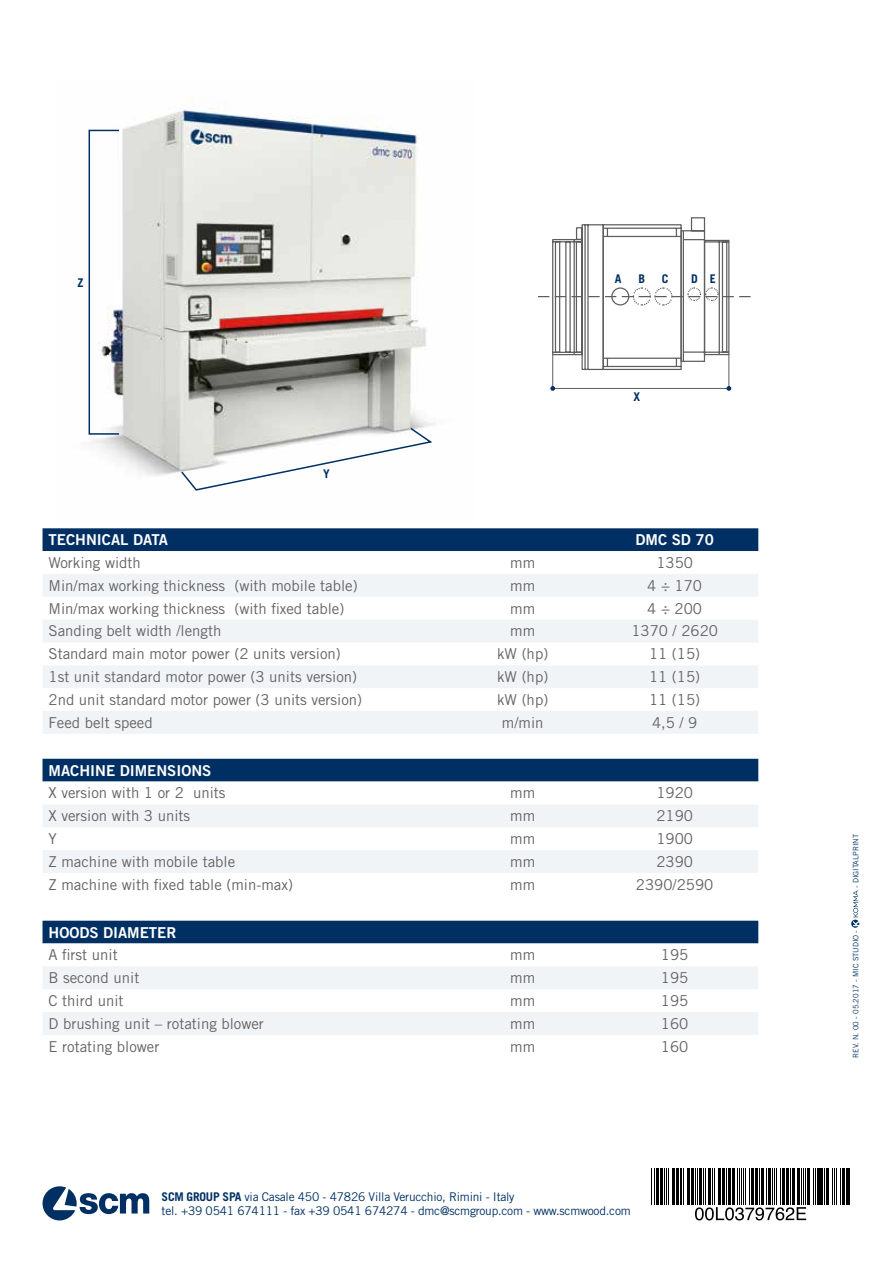
<style>
.page{position:relative;width:893px;height:1263px;background:#fff}
.page>*{position:absolute;margin:0;border:0;box-sizing:border-box;transform-origin:0 0}
.t1{font:15px "Trade Gothic LT Std";color:#646363}
.t2{font:15px "Trade Gothic LT Std Bd 2";color:#fff}
.t3{font:12px/14.4px "Trade Gothic LT Std";letter-spacing:-.02em;color:#003063}
.t4{font:700 12px "Trade Gothic LT Std";color:#003063}
.t5{font:7.5px "Trade Gothic LT Std";color:#003063}
.s1{font-weight:700}
</style>
<div class="page">
<img style="left:88px;top:98px;width:348px;height:378px">
<svg style="left:180px;top:426px;width:254px;height:65px"></svg>
<svg style="left:538px;top:217px;width:213px;height:154px"></svg>
<hr style="left:552px;top:354px;width:1px;height:35px;background:#5f5e5e">
<hr style="left:729px;top:354px;width:1px;height:36px;background:#5f5e5e">
<hr style="left:552px;top:388px;width:177px;height:1px;background:#5f5e5e">
<svg style="left:550px;top:386px;width:5px;height:5px"></svg>
<svg style="left:726px;top:386px;width:5px;height:5px"></svg>
<div style="left:89px;top:130px;width:31px;height:305px;border:2px solid #003063"></div>
<svg style="left:851px;top:890px;width:8px;height:38px"></svg>
<svg style="left:43px;top:1186px;width:106px;height:34px"></svg>
<div style="left:43px;top:528px;width:715px;height:23px;background:#003063"></div>
<svg style="left:43px;top:574px;width:715px;height:160px;fill:#f1f4f6"></svg>
<div style="left:43px;top:759px;width:715px;height:22px;background:#003063"></div>
<svg style="left:43px;top:781px;width:715px;height:1px"></svg>
<svg style="left:43px;top:805px;width:715px;height:68px;fill:#f1f4f6"></svg>
<div style="left:43px;top:921px;width:715px;height:22px;background:#003063"></div>
<svg style="left:43px;top:943px;width:715px;height:1px"></svg>
<svg style="left:43px;top:967px;width:715px;height:68px;fill:#f1f4f6"></svg>
<hr style="left:651px;top:1168px;width:1px;height:37px;background:#000">
<hr style="left:654px;top:1168px;width:1px;height:37px;background:#000">
<hr style="left:656px;top:1168px;width:3px;height:37px;background:#000">
<hr style="left:660px;top:1168px;width:3px;height:37px;background:#000">
<hr style="left:664px;top:1168px;width:1px;height:37px;background:#000">
<hr style="left:666px;top:1168px;width:1px;height:37px;background:#000">
<hr style="left:668px;top:1168px;width:1px;height:37px;background:#000">
<hr style="left:672px;top:1168px;width:3px;height:37px;background:#000">
<hr style="left:676px;top:1168px;width:3px;height:37px;background:#000">
<hr style="left:680px;top:1168px;width:1px;height:37px;background:#000">
<hr style="left:681px;top:1168px;width:1px;height:37px;background:#000">
<hr style="left:683px;top:1168px;width:1px;height:37px;background:#000">
<hr style="left:687px;top:1168px;width:3px;height:37px;background:#000">
<hr style="left:691px;top:1168px;width:3px;height:37px;background:#000">
<hr style="left:695px;top:1168px;width:1px;height:37px;background:#000">
<hr style="left:697px;top:1168px;width:1px;height:37px;background:#000">
<hr style="left:699px;top:1168px;width:3px;height:37px;background:#000">
<hr style="left:703px;top:1168px;width:1px;height:37px;background:#000">
<hr style="left:705px;top:1168px;width:1px;height:37px;background:#000">
<hr style="left:708px;top:1168px;width:3px;height:37px;background:#000">
<hr style="left:712px;top:1168px;width:1px;height:37px;background:#000">
<hr style="left:714px;top:1168px;width:1px;height:37px;background:#000">
<hr style="left:718px;top:1168px;width:3px;height:37px;background:#000">
<hr style="left:722px;top:1168px;width:3px;height:37px;background:#000">
<hr style="left:726px;top:1168px;width:1px;height:37px;background:#000">
<hr style="left:728px;top:1168px;width:3px;height:37px;background:#000">
<hr style="left:732px;top:1168px;width:3px;height:37px;background:#000">
<hr style="left:737px;top:1168px;width:1px;height:37px;background:#000">
<hr style="left:739px;top:1168px;width:1px;height:37px;background:#000">
<hr style="left:741px;top:1168px;width:1px;height:37px;background:#000">
<hr style="left:743px;top:1168px;width:1px;height:37px;background:#000">
<hr style="left:745px;top:1168px;width:1px;height:37px;background:#000">
<hr style="left:749px;top:1168px;width:1px;height:37px;background:#000">
<hr style="left:751px;top:1168px;width:3px;height:37px;background:#000">
<hr style="left:755px;top:1168px;width:3px;height:37px;background:#000">
<hr style="left:759px;top:1168px;width:1px;height:37px;background:#000">
<hr style="left:761px;top:1168px;width:3px;height:37px;background:#000">
<hr style="left:766px;top:1168px;width:1px;height:37px;background:#000">
<hr style="left:768px;top:1168px;width:3px;height:37px;background:#000">
<hr style="left:772px;top:1168px;width:1px;height:37px;background:#000">
<hr style="left:774px;top:1168px;width:1px;height:37px;background:#000">
<hr style="left:776px;top:1168px;width:1px;height:37px;background:#000">
<hr style="left:780px;top:1168px;width:1px;height:37px;background:#000">
<hr style="left:782px;top:1168px;width:3px;height:37px;background:#000">
<hr style="left:786px;top:1168px;width:3px;height:37px;background:#000">
<hr style="left:790px;top:1168px;width:1px;height:37px;background:#000">
<hr style="left:792px;top:1168px;width:2px;height:37px;background:#000">
<hr style="left:797px;top:1168px;width:3px;height:37px;background:#000">
<hr style="left:801px;top:1168px;width:1px;height:37px;background:#000">
<hr style="left:803px;top:1168px;width:1px;height:37px;background:#000">
<hr style="left:805px;top:1168px;width:1px;height:37px;background:#000">
<hr style="left:807px;top:1168px;width:3px;height:37px;background:#000">
<hr style="left:813px;top:1168px;width:1px;height:37px;background:#000">
<hr style="left:815px;top:1168px;width:1px;height:37px;background:#000">
<hr style="left:817px;top:1168px;width:3px;height:37px;background:#000">
<hr style="left:820px;top:1168px;width:3px;height:37px;background:#000">
<hr style="left:824px;top:1168px;width:1px;height:37px;background:#000">
<hr style="left:826px;top:1168px;width:3px;height:37px;background:#000">
<hr style="left:832px;top:1168px;width:1px;height:37px;background:#000">
<hr style="left:834px;top:1168px;width:1px;height:37px;background:#000">
<hr style="left:836px;top:1168px;width:1px;height:37px;background:#000">
<hr style="left:840px;top:1168px;width:1px;height:37px;background:#000">
<hr style="left:842px;top:1168px;width:3px;height:37px;background:#000">
<hr style="left:846px;top:1168px;width:2px;height:37px;background:#000">
<hr style="left:849px;top:1168px;width:1px;height:37px;background:#000">
<svg style="left:695px;top:1207px;width:111px;height:13px"></svg>
<p class="t4" style="left:78px;top:275px;width:7px">Z</p>
<p class="t4" style="left:615px;top:272px;width:8px">A</p>
<p class="t4" style="left:639px;top:272px;width:8px">B</p>
<p class="t4" style="left:662px;top:272px;width:8px">C</p>
<p class="t4" style="left:691px;top:272px;width:26px">D E</p>
<p class="t4" style="left:323px;top:466px;width:8px">Y</p>
<p class="t4" style="left:634px;top:389px;width:8px">X</p>
<p class="t2" style="left:49px;top:530px;width:121px">TECHNICAL DATA</p>
<p class="t2" style="left:635px;top:530px;width:80px">DMC SD 70</p>
<p class="t1" style="left:49px;top:554px;width:94px">Working width</p>
<p class="t1" style="left:510px;top:554px;width:26px">mm</p>
<p class="t1" style="left:656px;top:554px;width:38px">1350</p>
<p class="t1" style="left:49px;top:576px;width:311px">Min/max working thickness (with mobile table)</p>
<p class="t1" style="left:510px;top:576px;width:26px">mm</p>
<p class="t1" style="left:647px;top:576px;width:56px">4 ÷ 170</p>
<p class="t1" style="left:49px;top:599px;width:297px">Min/max working thickness (with fixed table)</p>
<p class="t1" style="left:510px;top:599px;width:26px">mm</p>
<p class="t1" style="left:647px;top:599px;width:56px">4 ÷ 200</p>
<p class="t1" style="left:49px;top:622px;width:174px">Sanding belt width /length</p>
<p class="t1" style="left:510px;top:622px;width:26px">mm</p>
<p class="t1" style="left:631px;top:622px;width:88px">1370 / 2620</p>
<p class="t1" style="left:49px;top:645px;width:294px">Standard main motor power (2 units version)</p>
<p class="t1" style="left:497px;top:645px;width:53px">kW (hp)</p>
<p class="t1" style="left:649px;top:645px;width:53px">11 (15)</p>
<p class="t1" style="left:49px;top:668px;width:310px">1st unit standard motor power (3 units version)</p>
<p class="t1" style="left:497px;top:668px;width:53px">kW (hp)</p>
<p class="t1" style="left:649px;top:668px;width:53px">11 (15)</p>
<p class="t1" style="left:49px;top:690px;width:315px">2nd unit standard motor power (3 units version)</p>
<p class="t1" style="left:497px;top:690px;width:53px">kW (hp)</p>
<p class="t1" style="left:649px;top:690px;width:53px">11 (15)</p>
<p class="t1" style="left:49px;top:713px;width:106px">Feed belt speed</p>
<p class="t1" style="left:502px;top:713px;width:43px">m/min</p>
<p class="t1" style="left:652px;top:713px;width:47px">4,5 / 9</p>
<p class="t2" style="left:49px;top:761px;width:164px">MACHINE DIMENSIONS</p>
<p class="t1" style="left:49px;top:784px;width:179px">X version with 1 or 2 units</p>
<p class="t1" style="left:510px;top:784px;width:26px">mm</p>
<p class="t1" style="left:656px;top:784px;width:38px">1920</p>
<p class="t1" style="left:49px;top:807px;width:143px">X version with 3 units</p>
<p class="t1" style="left:510px;top:807px;width:26px">mm</p>
<p class="t1" style="left:656px;top:807px;width:38px">2190</p>
<p class="t1" style="left:49px;top:830px;width:10px">Y</p>
<p class="t1" style="left:510px;top:830px;width:26px">mm</p>
<p class="t1" style="left:656px;top:830px;width:38px">1900</p>
<p class="t1" style="left:49px;top:852px;width:188px">Z machine with mobile table</p>
<p class="t1" style="left:510px;top:852px;width:26px">mm</p>
<p class="t1" style="left:656px;top:852px;width:38px">2390</p>
<p class="t1" style="left:49px;top:875px;width:246px">Z machine with fixed table (min-max)</p>
<p class="t1" style="left:510px;top:875px;width:26px">mm</p>
<p class="t1" style="left:636px;top:875px;width:79px">2390/2590</p>
<p class="t2" style="left:49px;top:923px;width:129px">HOODS DIAMETER</p>
<p class="t1" style="left:49px;top:946px;width:71px">A first unit</p>
<p class="t1" style="left:510px;top:946px;width:26px">mm</p>
<p class="t1" style="left:661px;top:946px;width:29px">195</p>
<p class="t1" style="left:49px;top:969px;width:92px">B second unit</p>
<p class="t1" style="left:510px;top:969px;width:26px">mm</p>
<p class="t1" style="left:661px;top:969px;width:29px">195</p>
<p class="t1" style="left:49px;top:991px;width:77px">C third unit</p>
<p class="t1" style="left:510px;top:991px;width:26px">mm</p>
<p class="t1" style="left:661px;top:991px;width:29px">195</p>
<p class="t1" style="left:49px;top:1014px;width:217px">D brushing unit – rotating blower</p>
<p class="t1" style="left:510px;top:1014px;width:26px">mm</p>
<p class="t1" style="left:661px;top:1014px;width:29px">160</p>
<p class="t1" style="left:49px;top:1037px;width:112px">E rotating blower</p>
<p class="t1" style="left:510px;top:1037px;width:26px">mm</p>
<p class="t1" style="left:661px;top:1037px;width:29px">160</p>
<p class="t3" style="left:162px;top:1189px;width:471px"><span class="s1">SCM GROUP SPA</span> via Casale 450 - 47826 Villa Verucchio, Rimini - Italy<br>tel. +39 0541 674111 - fax +39 0541 674274 - dmc@scmgroup.com - www.scmwood.com</p>
<p class="t5" style="left:851px;top:888px;width:55px;rotate:-90deg">- DIGITALPRINT</p>
<p class="t5" style="left:851px;top:1058px;width:129px;rotate:-90deg">REV. N. 00 - 05.2017 - MIC STUDIO -</p>
</div>
